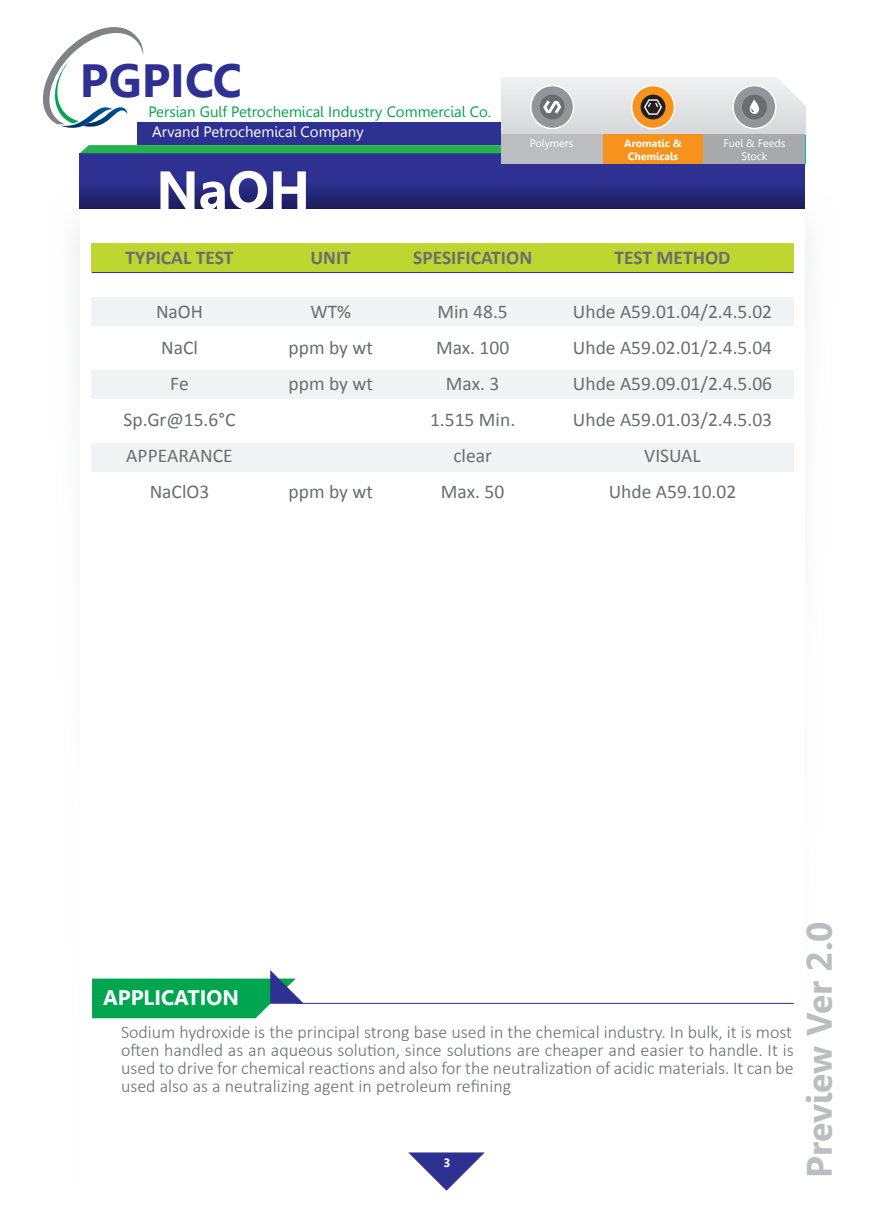
<style>
.page{position:relative;width:893px;height:1212px;background:#fff}
.page>*{position:absolute;margin:0;border:0;box-sizing:border-box;transform-origin:0 0}
.t1{font:700 54px "Gisha";color:#fff}
.t2{font:700 46.5px "Gisha";color:#2e3092}
.t3{font:700 35.25px "Gisha";color:#bcbdc0}
.t4{font:700 21px "Gisha";color:#fff}
.t5{font:19.5px "Calibri";color:#6c6d70}
.t6{font:700 19.5px "Calibri";color:#6c6d70}
.t7{font:300 18px/18px "Calibri";color:#6c6d70;text-align:justify}
.t8{font:15px "Gisha";color:#00a54f}
.t9{font:15px "Gisha";color:#fff}
.t10{font:700 12px "Gisha";color:#fff}
.t11{font:10.8px/13px "Gisha";color:#fff;text-align:center}
.t12{font:700 10.5px/12.6px "Gisha";color:#fff;text-align:center}
</style>
<div class="page">
<svg style="left:80px;top:153px;width:725px;height:55px;background:#2a2c83"></svg>
<svg style="left:501px;top:77px;width:304px;height:57px;background:#e3e4e5"></svg>
<div style="left:138px;top:122px;width:363px;height:23px;background:#2e3092"></div>
<svg style="left:80px;top:145px;width:421px;height:8px;background:#28b34f"></svg>
<svg style="left:408px;top:1152px;width:77px;height:39px"></svg>
<svg style="left:774px;top:77px;width:32px;height:37px"></svg>
<svg style="left:43px;top:27px;width:101px;height:104px"></svg>
<svg style="left:632px;top:86px;width:42px;height:42px"></svg>
<div style="left:631px;top:85px;width:44px;height:44px;border:1px solid #fff;border-radius:50%"></div>
<div style="left:641px;top:95px;width:24px;height:24px;background:#231f20;border-radius:50%"></div>
<svg style="left:643px;top:98px;width:20px;height:17px"></svg>
<div style="left:733px;top:86px;width:43px;height:42px;background:#939598;border-radius:50%"></div>
<div style="left:732px;top:85px;width:44px;height:44px;border:1px solid #fff;border-radius:50%"></div>
<div style="left:742px;top:95px;width:25px;height:24px;background:#6c6d70;border-radius:50%"></div>
<svg style="left:750px;top:100px;width:9px;height:14px"></svg>
<div style="left:531px;top:86px;width:43px;height:42px;background:#939598;border-radius:50%"></div>
<div style="left:530px;top:85px;width:44px;height:44px;border:1px solid #fff;border-radius:50%"></div>
<div style="left:540px;top:95px;width:25px;height:24px;background:#6c6d70;border-radius:50%"></div>
<svg style="left:541px;top:97px;width:21px;height:20px"></svg>
<div style="left:602px;top:134px;width:102px;height:29px;background:#f7931d"></div>
<div style="left:501px;top:134px;width:101px;height:29px;background:#bcbdc0"></div>
<div style="left:704px;top:134px;width:101px;height:29px;background:#a8a9ad"></div>
<div style="left:92px;top:297px;width:702px;height:28px;background:#f2f3f4"></div>
<div style="left:92px;top:244px;width:702px;height:28px;background:#bed630"></div>
<div style="left:92px;top:370px;width:702px;height:29px;background:#f2f3f4"></div>
<div style="left:92px;top:443px;width:702px;height:29px;background:#f2f3f4"></div>
<hr style="left:92px;top:272px;width:701px;height:1px;background:#2e3092">
<hr style="left:296px;top:1003px;width:498px;height:1px;background:#2e3092">
<svg style="left:92px;top:970px;width:212px;height:48px"></svg>
<h2 class="t2" style="left:80px;top:54px;width:163px">PGPICC</h2>
<p class="t8" style="left:148px;top:103px;width:344px">Persian Gulf Petrochemical Industry Commercial Co.</p>
<p class="t9" style="left:152px;top:123px;width:213px">Arvand Petrochemical Company</p>
<p class="t1" style="left:156px;top:159px;width:156px">NaOH</p>
<p class="t11" style="left:530px;top:137px;width:45px">Polymers</p>
<p class="t12" style="left:624px;top:137px;width:59px">Aromatic &amp;<br>Chemicals</p>
<p class="t11" style="left:723px;top:137px;width:63px">Fuel &amp; Feeds<br>Stock</p>
<p class="t6" style="left:126px;top:245px;width:109px">TYPICAL TEST</p>
<p class="t5" style="left:156px;top:299px;width:48px">NaOH</p>
<p class="t5" style="left:161px;top:335px;width:38px">NaCl</p>
<p class="t5" style="left:170px;top:371px;width:20px">Fe</p>
<p class="t5" style="left:124px;top:407px;width:113px">Sp.Gr@15.6°C</p>
<p class="t5" style="left:126px;top:443px;width:108px">APPEARANCE</p>
<p class="t5" style="left:150px;top:479px;width:61px">NaClO3</p>
<p class="t6" style="left:310px;top:245px;width:42px">UNIT</p>
<p class="t5" style="left:310px;top:299px;width:42px">WT%</p>
<p class="t5" style="left:289px;top:335px;width:86px">ppm by wt</p>
<p class="t5" style="left:289px;top:371px;width:86px">ppm by wt</p>
<p class="t5" style="left:289px;top:479px;width:86px">ppm by wt</p>
<p class="t6" style="left:413px;top:245px;width:120px">SPESIFICATION</p>
<p class="t5" style="left:437px;top:299px;width:72px">Min 48.5</p>
<p class="t5" style="left:436px;top:335px;width:75px">Max. 100</p>
<p class="t5" style="left:446px;top:371px;width:55px">Max. 3</p>
<p class="t5" style="left:430px;top:407px;width:87px">1.515 Min.</p>
<p class="t5" style="left:453px;top:443px;width:40px">clear</p>
<p class="t5" style="left:441px;top:479px;width:65px">Max. 50</p>
<p class="t6" style="left:614px;top:245px;width:118px">TEST METHOD</p>
<p class="t5" style="left:573px;top:299px;width:201px">Uhde A59.01.04/2.4.5.02</p>
<p class="t5" style="left:573px;top:335px;width:201px">Uhde A59.02.01/2.4.5.04</p>
<p class="t5" style="left:573px;top:371px;width:201px">Uhde A59.09.01/2.4.5.06</p>
<p class="t5" style="left:573px;top:407px;width:201px">Uhde A59.01.03/2.4.5.03</p>
<p class="t5" style="left:644px;top:443px;width:58px">VISUAL</p>
<p class="t5" style="left:609px;top:479px;width:129px">Uhde A59.10.02</p>
<p class="t4" style="left:103px;top:985px;width:137px">APPLICATION</p>
<p class="t7" style="left:121px;top:1023px;width:673px">Sodium hydroxide is the principal strong base used in the chemical industry. In bulk, it is most</p>
<p class="t7" style="left:121px;top:1041px;width:674px">often handled as an aqueous solution, since solutions are cheaper and easier to handle. It is used to drive for chemical reactions and also for the neutralization of acidic materials. It can be used also as a neutralizing agent in petroleum refining</p>
<p class="t10" style="left:443px;top:1156px;width:8px">3</p>
<h3 class="t3" style="left:799px;top:1178px;width:258px;rotate:-90deg">Preview Ver 2.0</h3>
</div>
